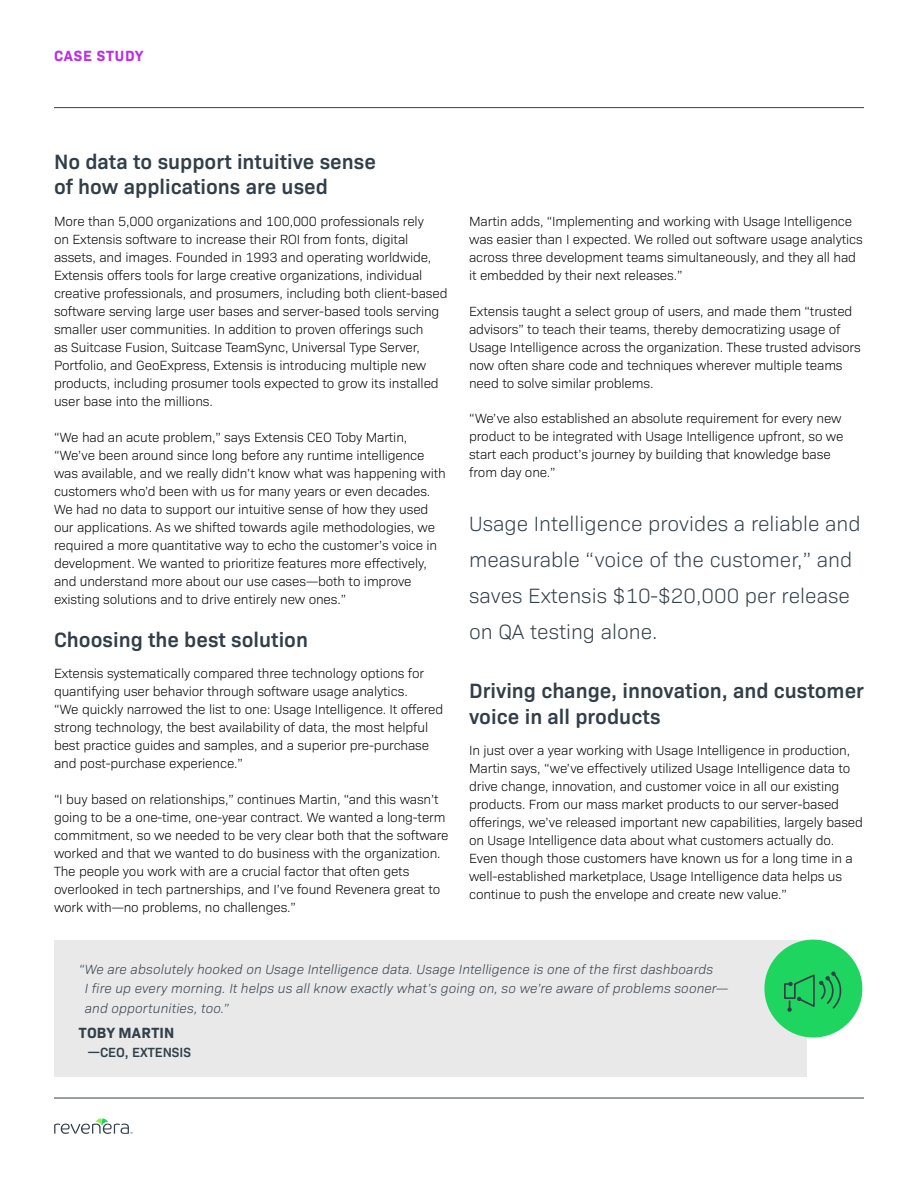
<style>
.page{position:relative;width:918px;height:1188px;background:#fff}
.page>*{position:absolute;margin:0;border:0;box-sizing:border-box;transform-origin:0 0}
.t1{font:600 21px/25.2px "Bio Sans";color:#323e48}
.t2{font:300 21px/36px "Bio Sans";color:#323e48}
.t3{font:700 15px "Bio Sans";letter-spacing:.02em;color:#323e48}
.t4{font:700 15px "Bio Sans";letter-spacing:.05em;color:#bb2fe5}
.t5{font:300 13.5px/18px "Bio Sans";letter-spacing:-.01em;color:#000}
.t6{font:italic 300 13.5px/19.5px "Bio Sans";letter-spacing:.01em;color:#323e48}
.t7{font:600 13.5px "Bio Sans";color:#323e48}
</style>
<div class="page">
<hr style="left:54px;top:1098px;width:810px;height:1px;background:#323e48">
<svg style="left:54px;top:1118px;width:78px;height:16px"></svg>
<hr style="left:54px;top:107px;width:810px;height:1px;background:#323e48">
<div style="left:54px;top:940px;width:752px;height:137px;background:#e9e9e9"></div>
<div style="left:764px;top:940px;width:98px;height:98px;background:#1ed65f;border-radius:50%"></div>
<svg style="left:784px;top:971px;width:58px;height:41px"></svg>
<p class="t4" style="left:54px;top:45px;width:91px">CASE STUDY</p>
<h1 class="t1" style="left:54px;top:147px;width:323px">No data to support intuitive sense of how applications are used</h1>
<p class="t5" style="left:54px;top:211px;width:395px">More than 5,000 organizations and 100,000 professionals rely<br>on Extensis software to increase their ROI from fonts, digital assets, and images. Founded in 1993 and operating worldwide, Extensis offers tools for large creative organizations, individual creative professionals, and prosumers, including both client-based software serving large user bases and server-based tools serving smaller user communities. In addition to proven offerings such<br>as Suitcase Fusion, Suitcase TeamSync, Universal Type Server, Portfolio, and GeoExpress, Extensis is introducing multiple new products, including prosumer tools expected to grow its installed user base into the millions.</p>
<p class="t5" style="left:54px;top:427px;width:393px">“We had an acute problem,” says Extensis CEO Toby Martin, “We’ve been around since long before any runtime intelligence was available, and we really didn’t know what was happening with customers who’d been with us for many years or even decades.<br>We had no data to support our intuitive sense of how they used our applications. As we shifted towards agile methodologies, we required a more quantitative way to echo the customer’s voice in development. We wanted to prioritize features more effectively, and understand more about our use cases—both to improve existing solutions and to drive entirely new ones.”</p>
<h1 class="t1" style="left:54px;top:625px;width:256px">Choosing the best solution</h1>
<p class="t5" style="left:54px;top:664px;width:391px">Extensis systematically compared three technology options for quantifying user behavior through software usage analytics.<br>“We quickly narrowed the list to one: Usage Intelligence. It offered strong technology, the best availability of data, the most helpful best practice guides and samples, and a superior pre-purchase and post-purchase experience.”</p>
<p class="t5" style="left:54px;top:789px;width:396px">“I buy based on relationships,” continues Martin, “and this wasn’t going to be a one-time, one-year contract. We wanted a long-term commitment, so we needed to be very clear both that the software worked and that we wanted to do business with the organization.<br>The people you work with are a crucial factor that often gets overlooked in tech partnerships, and I’ve found Revenera great to work with—no problems, no challenges.”</p>
<p class="t5" style="left:469px;top:211px;width:395px">Martin adds, “Implementing and working with Usage Intelligence was easier than I expected. We rolled out software usage analytics across three development teams simultaneously, and they all had it embedded by their next releases.”</p>
<p class="t5" style="left:469px;top:301px;width:393px">Extensis taught a select group of users, and made them “trusted advisors” to teach their teams, thereby democratizing usage of Usage Intelligence across the organization. These trusted advisors now often share code and techniques wherever multiple teams need to solve similar problems.</p>
<p class="t5" style="left:469px;top:409px;width:376px">“We’ve also established an absolute requirement for every new product to be integrated with Usage Intelligence upfront, so we start each product’s journey by building that knowledge base from day one.”</p>
<h1 class="t2" style="left:469px;top:505px;width:393px">Usage Intelligence provides a reliable and measurable “voice of the customer,” and saves Extensis $10-$20,000 per release on QA testing alone.</h1>
<h1 class="t1" style="left:469px;top:677px;width:396px">Driving change, innovation, and customer voice in all products</h1>
<p class="t5" style="left:469px;top:740px;width:395px">In just over a year working with Usage Intelligence in production, Martin says, “we’ve effectively utilized Usage Intelligence data to drive change, innovation, and customer voice in all our existing products. From our mass market products to our server-based offerings, we’ve released important new capabilities, largely based on Usage Intelligence data about what customers actually do.<br>Even though those customers have known us for a long time in a well-established marketplace, Usage Intelligence data helps us continue to push the envelope and create new value.”</p>
<p class="t6" style="left:85px;top:958px;width:645px;text-indent:-6px">“We are absolutely hooked on Usage Intelligence data. Usage Intelligence is one of the first dashboards<br>I fire up every morning. It helps us all know exactly what’s going on, so we’re aware of problems sooner— and opportunities, too.”</p>
<p class="t3" style="left:79px;top:1021px;width:97px">TOBY MARTIN</p>
<p class="t7" style="left:88px;top:1042px;width:105px">—CEO, EXTENSIS</p>
</div>
